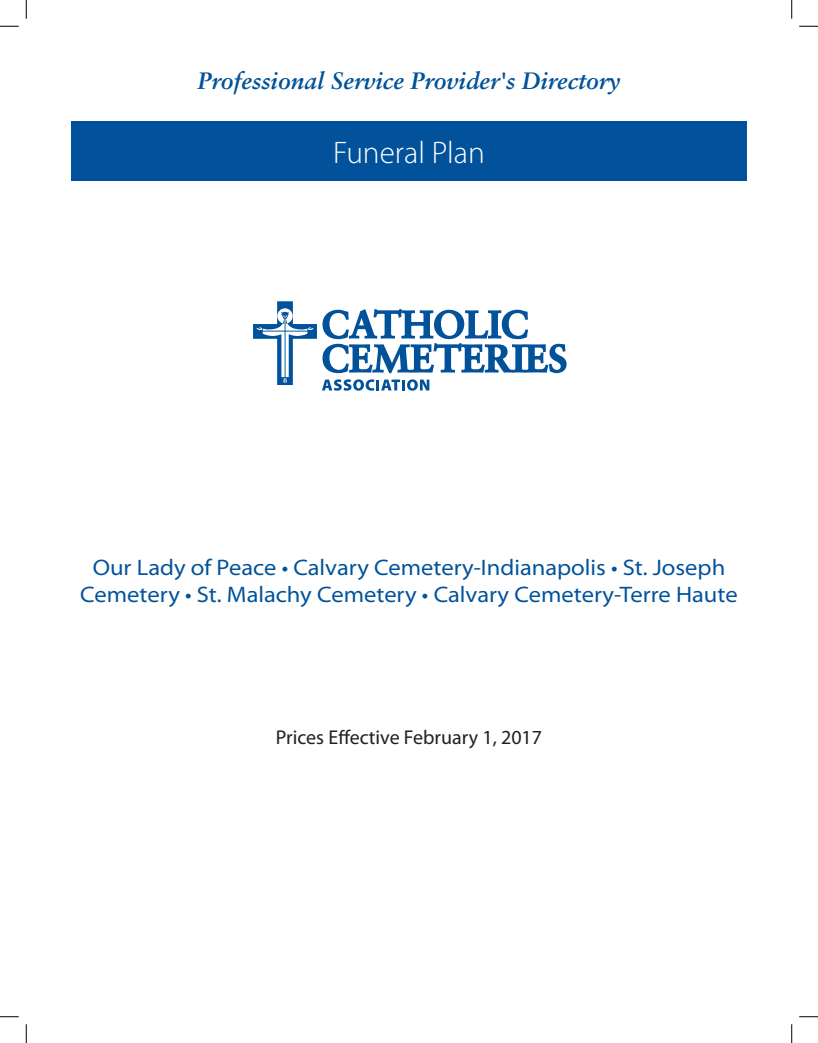
<style>
.page{position:relative;width:818px;height:1043px;background:#fff}
.page>*{position:absolute;margin:0;border:0;box-sizing:border-box;transform-origin:0 0}
.t1{font:300 31.25px "Myriad Pro";color:#fff}
.t2{font:italic 700 23.75px "Sabon";color:#01529a}
.t3{font:semi-expanded 22.5px/27px "Myriad Pro";color:#01529a;text-align:center}
.t4{font:20px "Myriad Pro";color:#231f20}
</style>
<div class="page">
<div style="left:71px;top:121px;width:675px;height:60px;background:#01529a"></div>
<svg style="left:253px;top:301px;width:313px;height:89px"></svg>
<svg style="left:0;top:25px;width:19px;height:2px"></svg>
<svg style="left:799px;top:25px;width:19px;height:2px"></svg>
<svg style="left:0;top:1016px;width:19px;height:1px"></svg>
<svg style="left:799px;top:1016px;width:19px;height:1px"></svg>
<svg style="left:25px;top:0;width:2px;height:19px"></svg>
<svg style="left:25px;top:1024px;width:2px;height:18px"></svg>
<svg style="left:791px;top:0;width:1px;height:19px"></svg>
<svg style="left:791px;top:1024px;width:1px;height:18px"></svg>
<p class="t2" style="left:197px;top:67px;width:424px">Professional Service Provider's Directory</p>
<p class="t1" style="left:333px;top:134px;width:153px">Funeral Plan</p>
<p class="t3" style="left:80px;top:553px;width:659px">Our Lady of Peace • Calvary Cemetery-Indianapolis • St. Joseph<br>Cemetery • St. Malachy Cemetery • Calvary Cemetery-Terre Haute</p>
<p class="t4" style="left:276px;top:724px;width:268px">Prices Effective February 1, 2017</p>
</div>
